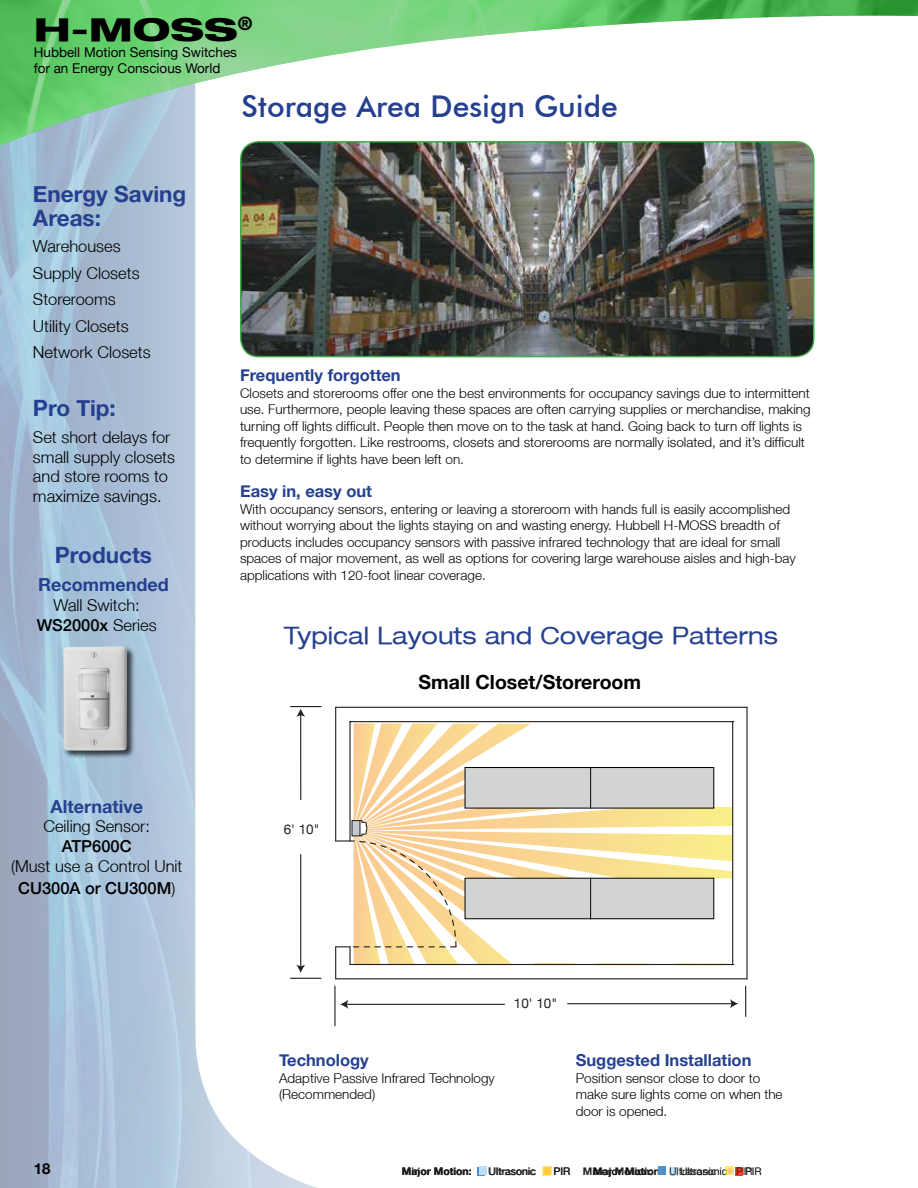
<style>
.page{position:relative;width:918px;height:1188px;background:#fff}
.page>*{position:absolute;margin:0;border:0;box-sizing:border-box;transform-origin:0 0}
.t1{font:800 expanded 31.5px "Helvetica Neue";color:#000;scale:1.2 1}
.t2{font:500 30px "Futura BT";color:#25408f}
.t3{font:expanded 24px "Helvetica Neue";color:#25408f}
.t4{font:800 expanded 23.7px "Helvetica Neue";color:#000;scale:1.2 1}
.t5{font:700 22.5px/24px "Helvetica Neue";color:#25408f}
.t6{font:700 19.5px "Helvetica Neue";color:#000}
.t7{font:700 18px "Helvetica Neue";color:#25408f}
.t8{font:300 16.5px/19.8px "Helvetica Neue";color:#000;text-align:center}
.t9{font:700 16.5px "Helvetica Neue";color:#25408f}
.t10{font:500 16.5px "Helvetica Neue";color:#000}
.t11{font:700 15px "Helvetica Neue";color:#000}
.t12{font:300 13.5px/16.5px "Helvetica Neue";color:#000}
.t13{font:13.5px/16.2px "Helvetica Neue";color:#000}
.t14{font:13.5px "Helvetica Neue";color:#221f1f}
.t15{font:700 10.5px "Helvetica Neue";color:#231f20}
.t16{font:10.5px "Helvetica Neue";color:#231f20}
.t17{font:700 10.5px "Helvetica Neue";color:#000}
.t18{font:10.5px "Helvetica Neue";color:#000}
.s1{font-weight:500}
.s2{font-weight:400}
</style>
<div class="page">
<div style="left:670px;top:1167px;width:8px;height:8px;background:#b9e0f7"></div>
<div style="left:477px;top:1167px;width:8px;height:8px;background:#5091cd"></div>
<div style="left:735px;top:1167px;width:8px;height:8px;background:#ef4123"></div>
<img style="left:0;top:151px;width:391px;height:1037px">
<img style="left:0;top:0;width:918px;height:146px">
<div style="left:479px;top:1166px;width:8px;height:8px;background:#b9e0f7"></div>
<div style="left:658px;top:1166px;width:8px;height:8px;background:#5091cd"></div>
<svg style="left:725px;top:1166px;width:8px;height:9px"></svg>
<svg style="left:543px;top:1166px;width:8px;height:9px"></svg>
<div style="left:317px;top:667px;width:444px;height:361px;background:#fff"></div>
<hr style="left:746px;top:707px;width:2px;height:272px;background:#221f1f">
<hr style="left:336px;top:978px;width:411px;height:1px;background:#221f1f">
<hr style="left:335px;top:707px;width:1px;height:134px;background:#221f1f">
<hr style="left:335px;top:947px;width:1px;height:32px;background:#221f1f">
<hr style="left:336px;top:707px;width:411px;height:1px;background:#221f1f">
<svg style="left:336px;top:721px;width:398px;height:244px"></svg>
<div style="left:352px;top:821px;width:8px;height:15px;background:#c5c9d0"></div>
<div style="left:590px;top:768px;width:124px;height:40px;background:#d1d3d4"></div>
<div style="left:590px;top:767px;width:124px;height:42px;border:1px solid #000"></div>
<div style="left:465px;top:768px;width:126px;height:40px;background:#d1d3d4"></div>
<div style="left:465px;top:767px;width:126px;height:42px;border:1px solid #000"></div>
<hr style="left:745px;top:986px;width:1px;height:30px;background:#221f1f">
<hr style="left:334px;top:986px;width:2px;height:40px;background:#221f1f">
<hr style="left:291px;top:978px;width:30px;height:1px;background:#221f1f">
<hr style="left:291px;top:706px;width:30px;height:1px;background:#221f1f">
<hr style="left:300px;top:855px;width:1px;height:112px;background:#221f1f">
<svg style="left:296px;top:965px;width:9px;height:8px"></svg>
<hr style="left:300px;top:714px;width:1px;height:86px;background:#221f1f">
<svg style="left:296px;top:709px;width:9px;height:8px"></svg>
<hr style="left:568px;top:1003px;width:164px;height:1px;background:#221f1f">
<svg style="left:730px;top:999px;width:8px;height:9px"></svg>
<hr style="left:346px;top:1004px;width:158px;height:1px;background:#221f1f">
<svg style="left:340px;top:1000px;width:8px;height:9px"></svg>
<img style="left:241px;top:142px;width:573px;height:215px">
<div style="left:240px;top:141px;width:574px;height:216px;border:2px solid #41ad49;border-radius:18px"></div>
<div style="left:63px;top:646px;width:73px;height:113px;background:#000;opacity:.7"></div>
<img style="left:63px;top:646px;width:58px;height:104px">
<h1 class="t1" style="left:34px;top:9px;width:184px">H-MOSS<sup>®</sup></h1>
<p class="t13" style="left:34px;top:44px;width:205px">Hubbell Motion Sensing Switches for an Energy Conscious World</p>
<h3 class="t4" style="left:34px;top:21px;width:138px">H-MOSS<sup>®</sup></h3>
<h3 class="t5" style="left:33px;top:181px;width:155px">Energy Saving<br>Areas:</h3>
<p class="t8" style="left:33px;top:233px;width:119px;line-height:26.5px;text-align:left">Warehouses<br>Supply Closets<br>Storerooms<br>Utility Closets<br>Network Closets</p>
<h3 class="t5" style="left:33px;top:396px;width:84px">Pro Tip:</h3>
<p class="t8" style="left:33px;top:427px;width:144px;text-align:left">Set short delays for small supply closets and store rooms to maximize savings.</p>
<h3 class="t5" style="left:55px;top:542px;width:99px">Products</h3>
<h3 class="t7" style="left:38px;top:574px;width:132px">Recommended</h3>
<p class="t8" style="left:37px;top:595px;width:122px">Wall Switch:<br><span class="s1">WS2000x</span> Series</p>
<h3 class="t7" style="left:50px;top:795px;width:94px">Alternative</h3>
<p class="t8" style="left:43px;top:816px;width:108px">Ceiling Sensor:</p>
<p class="t10" style="left:62px;top:836px;width:71px">ATP600C</p>
<p class="t8" style="left:11px;top:855px;width:173px;line-height:21.6px">(Must use a Control Unit<br><span class="s1">CU300A or CU300M</span>)</p>
<p class="t11" style="left:34px;top:1159px;width:18px">18</p>
<h2 class="t2" style="left:242px;top:88px;width:378px">Storage Area Design Guide</h2>
<p class="t9" style="left:240px;top:365px;width:162px">Frequently forgotten</p>
<p class="t12" style="left:240px;top:385px;width:572px">Closets and storerooms offer one the best environments for occupancy savings due to intermittent use. Furthermore, people leaving these spaces are often carrying supplies or merchandise, making turning off lights difficult. People then move on to the task at hand. Going back to turn off lights is frequently forgotten. Like restrooms, closets and storerooms are normally isolated, and it’s difficult to determine if lights have been left on.</p>
<p class="t9" style="left:240px;top:481px;width:134px">Easy in, easy out</p>
<p class="t12" style="left:240px;top:500px;width:557px">With occupancy sensors, entering or leaving a storeroom with hands full is easily accomplished without worrying about the lights staying on and wasting energy. Hubbell H-MOSS breadth of products includes occupancy sensors with passive infrared technology that are ideal for small spaces of major movement, as well as options for covering large warehouse aisles and high-bay applications with 120-foot linear coverage.</p>
<h3 class="t3" style="left:284px;top:621px;width:496px">Typical Layouts and Coverage Patterns</h3>
<h3 class="t6" style="left:419px;top:670px;width:224px">Small Closet/Storeroom</h3>
<p class="t14" style="left:284px;top:821px;width:37px">6' 10"</p>
<p class="t9" style="left:279px;top:1050px;width:91px">Technology</p>
<p class="t12" style="left:279px;top:1069px;width:217px">Adaptive Passive Infrared Technology (Recommended)</p>
<p class="t14" style="left:514px;top:995px;width:45px">10' 10"</p>
<p class="t9" style="left:576px;top:1050px;width:177px">Suggested Installation</p>
<p class="t12" style="left:576px;top:1069px;width:208px">Position sensor close to door to make sure lights come on when the door is opened.</p>
<p class="t15" style="left:402px;top:1165px;width:71px">Major Motion:</p>
<p class="t16" style="left:489px;top:1165px;width:49px">Ultrasonic</p>
<p class="t15" style="left:554px;top:1165px;width:100px"><span class="s2">PIR</span> Minor Motion:</p>
<p class="t16" style="left:669px;top:1165px;width:49px">Ultrasonic</p>
<p class="t16" style="left:736px;top:1165px;width:18px">PIR</p>
<p class="t17" style="left:411px;top:1165px;width:10px">in</p>
<p class="t17" style="left:593px;top:1165px;width:71px">Major Motion:</p>
<p class="t18" style="left:680px;top:1165px;width:49px">Ultrasonic</p>
<p class="t18" style="left:745px;top:1165px;width:18px">PIR</p>
</div>
